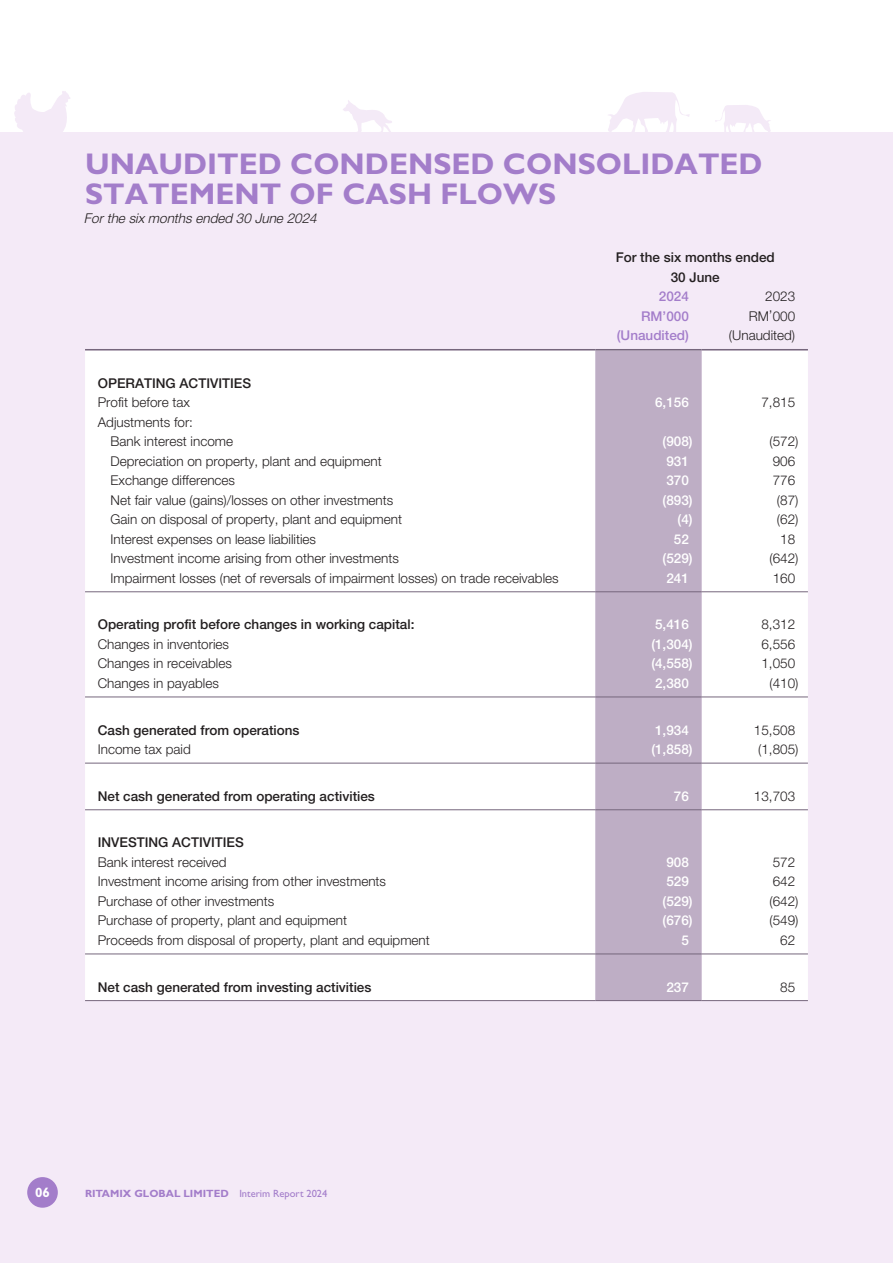
<style>
.page{position:relative;width:893px;height:1263px;background:#fff}
.page>*{position:absolute;margin:0;border:0;box-sizing:border-box;transform-origin:0 0}
.t1{font:700 30px/30px "Gill Sans Std";color:#a37dca}
.t2{font:300 13.5px/19.5px "Helvetica Neue LT Std";color:#231f20}
.t3{font:500 13.5px/19.5px "Helvetica Neue LT Std";color:#231f20;text-align:center}
.t4{font:500 13.5px "Helvetica Neue LT Std";color:#fff}
.t5{font:italic 300 13.5px "Helvetica Neue LT Std";color:#231f20}
.t6{font:500 13.5px "Helvetica Neue LT Std";color:#a37dca}
.t7{font:700 13.5px "Gill Sans Std";color:#fff}
.t8{font:700 10.5px "Gill Sans Std";color:#a37dca}
.s1{font-weight:400}
</style>
<div class="page">
<div style="left:0;top:132px;width:893px;height:1131px;background:#f4eaf7"></div>
<svg style="left:14px;top:91px;width:56px;height:41px"></svg>
<svg style="left:608px;top:92px;width:82px;height:40px"></svg>
<svg style="left:715px;top:105px;width:56px;height:27px"></svg>
<svg style="left:343px;top:100px;width:49px;height:32px"></svg>
<div style="left:27px;top:1177px;width:31px;height:31px;background:#a37dca;border-radius:50%"></div>
<div style="left:85px;top:350px;width:723px;height:650px;background:#fff"></div>
<div style="left:595px;top:350px;width:107px;height:650px;background:#beaec5"></div>
<hr style="left:85px;top:349px;width:510px;height:1px;background:#75667c">
<hr style="left:595px;top:349px;width:107px;height:1px;background:#75667c">
<hr style="left:702px;top:349px;width:106px;height:1px;background:#75667c">
<hr style="left:85px;top:591px;width:510px;height:1px;background:#75667c">
<hr style="left:595px;top:591px;width:107px;height:1px;background:#75667c">
<hr style="left:702px;top:591px;width:106px;height:1px;background:#75667c">
<hr style="left:85px;top:696px;width:510px;height:1px;background:#75667c">
<hr style="left:595px;top:696px;width:107px;height:1px;background:#75667c">
<hr style="left:702px;top:696px;width:106px;height:1px;background:#75667c">
<hr style="left:85px;top:763px;width:510px;height:1px;background:#75667c">
<hr style="left:595px;top:763px;width:107px;height:1px;background:#75667c">
<hr style="left:702px;top:763px;width:106px;height:1px;background:#75667c">
<hr style="left:85px;top:809px;width:510px;height:1px;background:#75667c">
<hr style="left:595px;top:809px;width:107px;height:1px;background:#75667c">
<hr style="left:702px;top:809px;width:106px;height:1px;background:#75667c">
<hr style="left:85px;top:953px;width:510px;height:1px;background:#75667c">
<hr style="left:595px;top:953px;width:107px;height:1px;background:#75667c">
<hr style="left:702px;top:953px;width:106px;height:1px;background:#75667c">
<hr style="left:85px;top:1000px;width:510px;height:1px;background:#75667c">
<hr style="left:595px;top:1000px;width:107px;height:1px;background:#75667c">
<hr style="left:702px;top:1000px;width:106px;height:1px;background:#75667c">
<h1 class="t1" style="left:85px;top:149px;width:679px">UNAUDITED CONDENSED CONSOLIDATED<br>STATEMENT OF CASH FLOWS</h1>
<p class="t5" style="left:84px;top:210px;width:238px">Forthe six months ended 30 June 2024</p>
<p class="t3" style="left:616px;top:248px;width:161px">For the six months ended<br>30 June</p>
<p class="t6" style="left:659px;top:288px;width:32px">2024</p>
<p class="t2" style="left:765px;top:286px;width:32px">2023</p>
<p class="t6" style="left:641px;top:308px;width:49px">RM’000</p>
<p class="t2" style="left:749px;top:306px;width:48px">RM’000</p>
<p class="t6" style="left:617px;top:327px;width:74px">(Unaudited)</p>
<p class="t2" style="left:729px;top:325px;width:68px">(Unaudited)</p>
<p class="t3" style="left:98px;top:373px;width:155px">OPERATING ACTIVITIES</p>
<p class="t2" style="left:98px;top:392px;width:94px">Profit before tax</p>
<p class="t4" style="left:655px;top:394px;width:35px">6,156</p>
<p class="t2" style="left:761px;top:392px;width:35px">7,815</p>
<p class="t2" style="left:111px;top:412px;width:124px;text-indent:-13px">Adjustments for:<br>Bank interest income</p>
<p class="t4" style="left:663px;top:433px;width:32px">(908)</p>
<p class="t2" style="left:769px;top:431px;width:31px">(572)</p>
<p class="t2" style="left:111px;top:451px;width:273px">Depreciation on property, plant and equipment</p>
<p class="t4" style="left:666px;top:453px;width:24px">931</p>
<p class="t2" style="left:773px;top:451px;width:24px">906</p>
<p class="t2" style="left:111px;top:470px;width:126px">Exchange differences</p>
<p class="t4" style="left:666px;top:472px;width:24px">370</p>
<p class="t2" style="left:773px;top:470px;width:24px">776</p>
<p class="t2" style="left:111px;top:490px;width:284px">Net fair value (gains)/losses on other investments</p>
<p class="t4" style="left:663px;top:492px;width:32px">(893)</p>
<p class="t2" style="left:777px;top:490px;width:23px">(87)</p>
<p class="t2" style="left:111px;top:509px;width:293px">Gain on disposal of property, plant and equipment</p>
<p class="t4" style="left:678px;top:511px;width:17px">(4)</p>
<p class="t2" style="left:777px;top:509px;width:23px">(62)</p>
<p class="t2" style="left:111px;top:529px;width:207px">Interest expenses on lease liabilities</p>
<p class="t4" style="left:674px;top:531px;width:17px">52</p>
<p class="t2" style="left:780px;top:529px;width:17px">18</p>
<p class="t2" style="left:111px;top:548px;width:290px">Investment income arising from other investments</p>
<p class="t4" style="left:663px;top:550px;width:32px">(529)</p>
<p class="t2" style="left:769px;top:548px;width:31px">(642)</p>
<p class="t2" style="left:111px;top:568px;width:450px">Impairment losses (net of reversals of impairment losses) on trade receivables</p>
<p class="t4" style="left:666px;top:570px;width:24px">241</p>
<p class="t2" style="left:773px;top:568px;width:24px">160</p>
<p class="t3" style="left:98px;top:615px;width:318px">Operating profit before changes in working capital:</p>
<p class="t4" style="left:655px;top:617px;width:35px">5,416</p>
<p class="t2" style="left:761px;top:615px;width:35px">8,312</p>
<p class="t2" style="left:98px;top:634px;width:133px">Changes in inventories</p>
<p class="t4" style="left:651px;top:636px;width:43px">(1,304)</p>
<p class="t2" style="left:761px;top:634px;width:35px">6,556</p>
<p class="t2" style="left:98px;top:654px;width:136px">Changes in receivables</p>
<p class="t4" style="left:651px;top:656px;width:43px">(4,558)</p>
<p class="t2" style="left:761px;top:654px;width:35px">1,050</p>
<p class="t2" style="left:98px;top:673px;width:123px">Changes in payables</p>
<p class="t4" style="left:655px;top:675px;width:35px">2,380</p>
<p class="t2" style="left:769px;top:673px;width:31px">(410)</p>
<p class="t3" style="left:98px;top:720px;width:203px">Cash generated from operations</p>
<p class="t4" style="left:655px;top:722px;width:35px">1,934</p>
<p class="t2" style="left:754px;top:720px;width:43px">15,508</p>
<p class="t2" style="left:98px;top:739px;width:95px">Income tax paid</p>
<p class="t4" style="left:651px;top:741px;width:43px">(1,858)</p>
<p class="t2" style="left:758px;top:739px;width:42px">(1,805)</p>
<p class="t3" style="left:98px;top:786px;width:279px">Net cash generated from operating activities</p>
<p class="t4" style="left:674px;top:788px;width:17px">76</p>
<p class="t2" style="left:754px;top:786px;width:43px">13,703</p>
<p class="t3" style="left:98px;top:833px;width:148px">INVESTING ACTIVITIES</p>
<p class="t2" style="left:98px;top:852px;width:130px">Bank interest received</p>
<p class="t4" style="left:666px;top:854px;width:24px">908</p>
<p class="t2" style="left:773px;top:852px;width:24px">572</p>
<p class="t2" style="left:98px;top:871px;width:290px">Investment income arising from other investments</p>
<p class="t4" style="left:666px;top:873px;width:24px">529</p>
<p class="t2" style="left:773px;top:871px;width:24px">642</p>
<p class="t2" style="left:98px;top:891px;width:178px">Purchase of other investments</p>
<p class="t4" style="left:663px;top:893px;width:32px">(529)</p>
<p class="t2" style="left:769px;top:891px;width:31px">(642)</p>
<p class="t2" style="left:98px;top:910px;width:251px">Purchase of property, plant and equipment</p>
<p class="t4" style="left:663px;top:912px;width:32px">(676)</p>
<p class="t2" style="left:769px;top:910px;width:31px">(549)</p>
<p class="t2" style="left:98px;top:930px;width:334px">Proceeds from disposal of property, plant and equipment</p>
<p class="t4" style="left:681px;top:932px;width:9px">5</p>
<p class="t2" style="left:780px;top:930px;width:17px">62</p>
<p class="t3" style="left:98px;top:977px;width:275px">Net cash generated from investing activities</p>
<p class="t4" style="left:666px;top:979px;width:24px">237</p>
<p class="t2" style="left:780px;top:977px;width:17px">85</p>
<p class="t7" style="left:35px;top:1184px;width:16px">06</p>
<p class="t8" style="left:85px;top:1187px;width:244px">RITAMIX GLOBAL LIMITED <span class="s1">Interim Report 2024</span></p>
</div>
